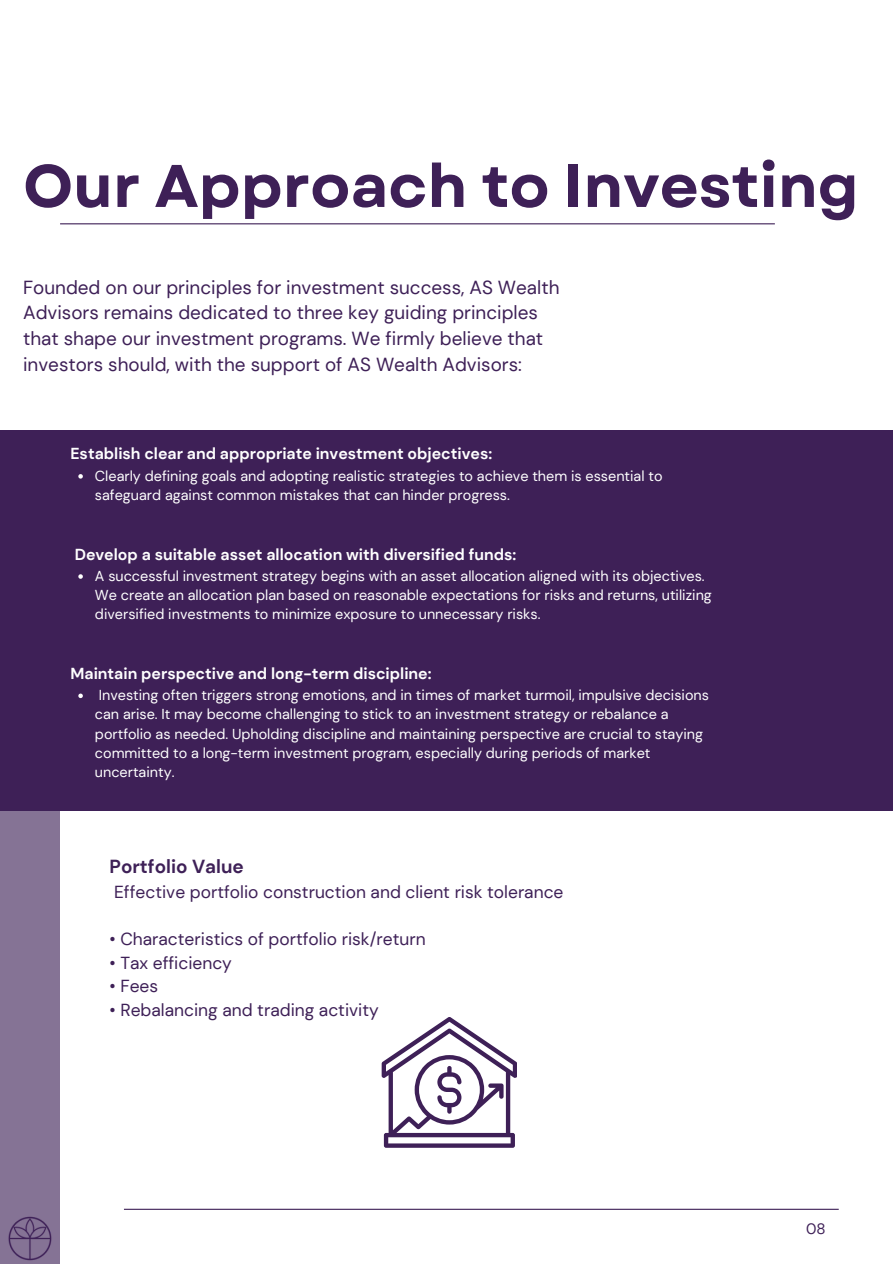
<style>
.page{position:relative;width:893px;height:1264px;background:#fff}
.page>*{position:absolute;margin:0;border:0;box-sizing:border-box;transform-origin:0 0}
.t1{font:700 60px "Garet";color:#3e2057}
.t2{font:18.9px/25.8px "DM Sans";color:#3e2057}
.t3{font:700 18.9px "DM Sans";color:#3e2057}
.t4{font:17.4px "DM Sans";color:#3e2057}
.t5{font:700 15.9px "DM Sans";color:#fff}
.t6{font:15px "DM Sans";color:#3e2057}
.t7{font:14.4px/19.2px "DM Sans";color:#fff}
</style>
<div class="page">
<div style="left:0;top:430px;width:892px;height:381px;background:#3e2057"></div>
<div style="left:0;top:811px;width:60px;height:397px;background:#857395"></div>
<hr style="left:60px;top:223px;width:714px;height:1px;background:#3e2057">
<img style="left:0;top:1208px;width:60px;height:55px">
<svg style="left:78px;top:474px;width:5px;height:4px"></svg>
<svg style="left:78px;top:574px;width:5px;height:4px"></svg>
<svg style="left:78px;top:693px;width:5px;height:5px"></svg>
<svg style="left:381px;top:1017px;width:135px;height:130px"></svg>
<hr style="left:124px;top:1208px;width:714px;height:1px;background:#3e2057">
<p class="t1" style="left:23px;top:143px;width:837px">Our Approach to Investing</p>
<p class="t2" style="left:23px;top:274px;width:538px">Founded on our principles for investment success, AS Wealth Advisors remains dedicated to three key guiding principles that shape our investment programs. We firmly believe that investors should, with the support of AS Wealth Advisors:</p>
<h2 class="t5" style="left:70px;top:443px;width:423px">Establish clear and appropriate investment objectives:</h2>
<h3 class="t7" style="left:95px;top:466px;width:569px">Clearly defining goals and adopting realistic strategies to achieve them is essential to safeguard against common mistakes that can hinder progress.</h3>
<p class="t5" style="left:75px;top:544px;width:443px">Develop a suitable asset allocation with diversified funds:</p>
<h3 class="t7" style="left:95px;top:566px;width:618px">A successful investment strategy begins with an asset allocation aligned with its objectives.<br>We create an allocation plan based on reasonable expectations for risks and returns, utilizing diversified investments to minimize exposure to unnecessary risks.</h3>
<p class="t5" style="left:70px;top:663px;width:362px">Maintain perspective and long-term discipline:</p>
<h3 class="t7" style="left:95px;top:685px;width:615px">Investing often triggers strong emotions, and in times of market turmoil, impulsive decisions can arise. It may become challenging to stick to an investment strategy or rebalance a portfolio as needed. Upholding discipline and maintaining perspective are crucial to staying committed to a long-term investment program, especially during periods of market uncertainty.</h3>
<h2 class="t3" style="left:109px;top:854px;width:136px">Portfolio Value</h2>
<h2 class="t4" style="left:114px;top:880px;width:451px">Effective portfolio construction and client risk tolerance</h2>
<h2 class="t4" style="left:109px;top:927px;width:317px">• Characteristics of portfolio risk/return</h2>
<h2 class="t4" style="left:109px;top:951px;width:124px">• Tax efficiency</h2>
<h2 class="t4" style="left:109px;top:975px;width:50px">• Fees</h2>
<h2 class="t4" style="left:109px;top:998px;width:271px">• Rebalancing and trading activity</h2>
<p class="t6" style="left:806px;top:1218px;width:21px">08</p>
</div>
